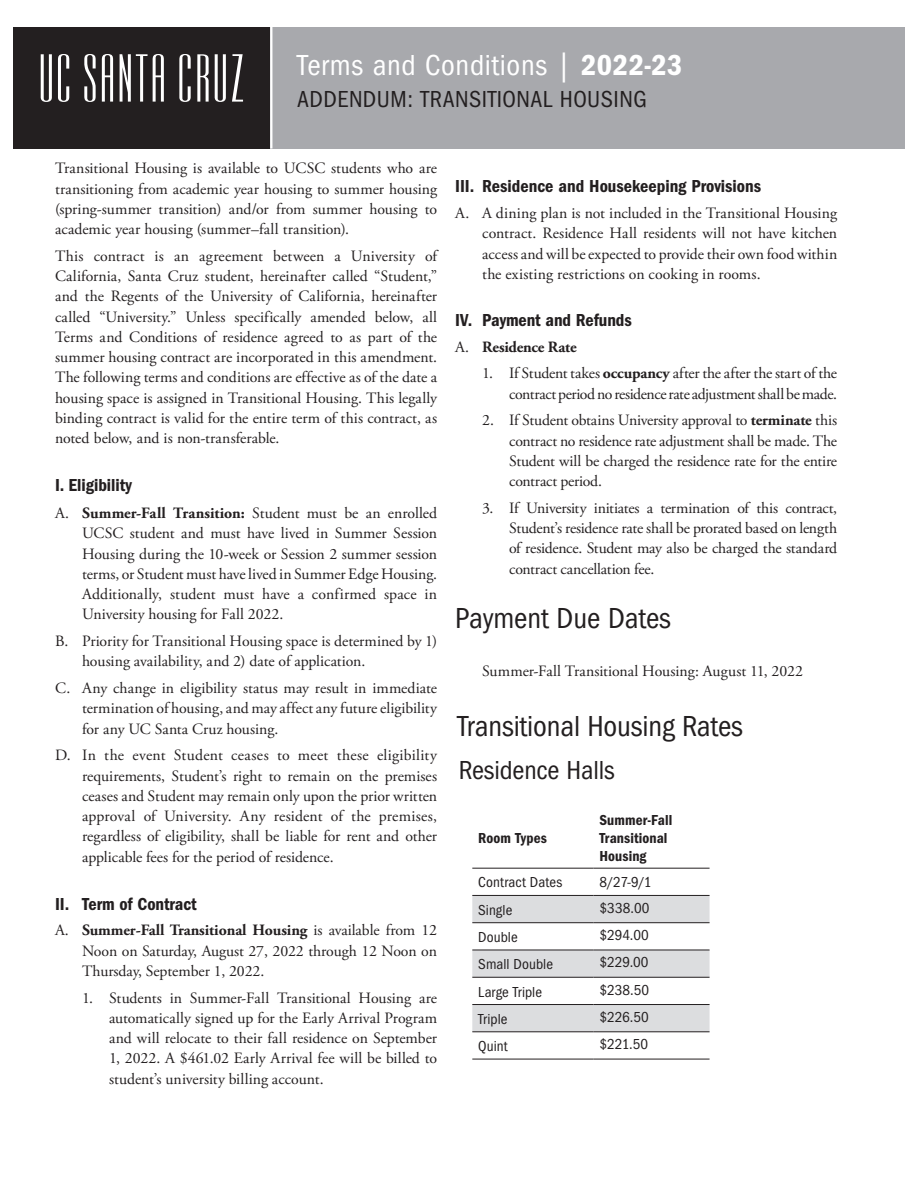
<style>
.page{position:relative;width:918px;height:1188px;background:#fff}
.page>*{position:absolute;margin:0;border:0;box-sizing:border-box;transform-origin:0 0}
.indent{font:30px "Franklin Got Cd ITC";letter-spacing:-.005em;color:#231f20}
.t1{font:30px "Franklin Got Cd ITC";letter-spacing:.02em;color:#fff}
.t2{font:27px "Franklin Got Cd ITC";letter-spacing:-.005em;color:#231f20}
.t3{font:24px "Franklin Got Cd ITC";letter-spacing:.02em;color:#231f20}
.FranklinGotCdITC-De{font:600 18px "Franklin Got Cd ITC";color:#231f20}
.AGaramond-10_5__bod{font:600 18px "Franklin Got Cd ITC";color:#231f20}
.indent-2{font:15.75px/20.2px "Adobe Garamond Pro";letter-spacing:-.005em;color:#231f20;text-align:justify}
.AGaramond-10_5__bod-2{font:15.75px/20.2px "Adobe Garamond Pro";color:#231f20;text-align:justify}
.indent-3{font:700 15.75px "Adobe Garamond Pro";letter-spacing:-.01em;color:#231f20}
.Lines_Table_Rates{font:15px "Franklin Got Cd ITC";letter-spacing:.005em;color:#231f20}
.Lines_Table_Rates-2{font:600 15px/18px "Franklin Got Cd ITC";letter-spacing:.005em;color:#231f20}
.s1{font-weight:600}
.s2{font-weight:700}
.s3{font-weight:400}
</style>
<div class="page">
<div style="left:270px;top:27px;width:635px;height:121px;background:#a8a9ad"></div>
<div style="left:14px;top:27px;width:256px;height:121px;background:#231f20"></div>
<hr style="left:270px;top:14px;width:2px;height:134px;background:#fff">
<svg style="left:41px;top:54px;width:11px;height:48px"></svg>
<svg style="left:58px;top:54px;width:11px;height:48px"></svg>
<svg style="left:84px;top:54px;width:12px;height:48px"></svg>
<svg style="left:102px;top:54px;width:11px;height:48px"></svg>
<svg style="left:120px;top:54px;width:44px;height:48px"></svg>
<svg style="left:179px;top:54px;width:12px;height:48px"></svg>
<svg style="left:197px;top:54px;width:12px;height:48px"></svg>
<svg style="left:215px;top:54px;width:11px;height:48px"></svg>
<svg style="left:232px;top:54px;width:11px;height:48px"></svg>
<svg style="left:472px;top:896px;width:238px;height:135px"></svg>
<hr style="left:472px;top:1059px;width:121px;height:1px;background:#231f20">
<hr style="left:593px;top:1059px;width:117px;height:1px;background:#231f20">
<hr style="left:472px;top:868px;width:121px;height:1px;background:#231f20">
<hr style="left:593px;top:868px;width:117px;height:1px;background:#231f20">
<hr style="left:472px;top:1004px;width:121px;height:1px;background:#231f20">
<hr style="left:593px;top:1004px;width:117px;height:1px;background:#231f20">
<hr style="left:472px;top:1031px;width:121px;height:1px;background:#231f20">
<hr style="left:593px;top:1031px;width:117px;height:1px;background:#231f20">
<hr style="left:472px;top:950px;width:121px;height:1px;background:#231f20">
<hr style="left:593px;top:950px;width:117px;height:1px;background:#231f20">
<hr style="left:472px;top:977px;width:121px;height:1px;background:#231f20">
<hr style="left:593px;top:977px;width:117px;height:1px;background:#231f20">
<hr style="left:472px;top:895px;width:121px;height:1px;background:#231f20">
<hr style="left:593px;top:895px;width:117px;height:1px;background:#231f20">
<hr style="left:472px;top:922px;width:121px;height:1px;background:#231f20">
<hr style="left:593px;top:922px;width:117px;height:1px;background:#231f20">
<p class="t1" style="left:297px;top:48px;width:387px">Terms and Conditions | <span class="s1">2022-23</span></p>
<p class="t3" style="left:297px;top:85px;width:351px">ADDENDUM: TRANSITIONAL HOUSING</p>
<p class="AGaramond-10_5__bod-2" style="left:55px;top:159px;width:384px">Transitional Housing is available to UCSC students who are transitioning from academic year housing to summer housing (spring-summer transition) and/or from summer housing to academic year housing (summer–fall transition).</p>
<p class="AGaramond-10_5__bod-2" style="left:55px;top:246px;width:384px">This contract is an agreement between a University of California, Santa Cruz student, hereinafter called “Student,” and the Regents of the University of California, hereinafter called “University.” Unless specifically amended below, all Terms and Conditions of residence agreed to as part of the summer housing contract are incorporated in this amendment.<br>The following terms and conditions are effective as of the date a housing space is assigned in Transitional Housing. This legally binding contract is valid for the entire term of this contract, as noted below, and is non-transferable.</p>
<p class="AGaramond-10_5__bod" style="left:55px;top:475px;width:78px">I. Eligibility</p>
<p class="indent-2" style="left:82px;top:504px;width:357px;text-indent:-27px">A. <span class="s2">Summer-Fall Transition:</span> Student must be an enrolled UCSC student and must have lived in Summer Session Housing during the 10-week or Session 2 summer session terms, or Student must have lived in Summer Edge Housing.<br>Additionally, student must have a confirmed space in University housing for Fall 2022.</p>
<p class="indent-2" style="left:82px;top:632px;width:357px;text-indent:-27px">B. Priority for Transitional Housing space is determined by 1) housing availability, and 2) date of application.</p>
<p class="indent-2" style="left:82px;top:679px;width:357px;text-indent:-27px">C. Any change in eligibility status may result in immediate termination of housing, and may affect any future eligibility for any UC Santa Cruz housing.</p>
<p class="indent-2" style="left:82px;top:746px;width:357px;text-indent:-27px">D. In the event Student ceases to meet these eligibility requirements, Student’s right to remain on the premises ceases and Student may remain only upon the prior written approval of University. Any resident of the premises, regardless of eligibility, shall be liable for rent and other applicable fees for the period of residence.</p>
<p class="FranklinGotCdITC-De" style="left:55px;top:893px;width:143px">II. Term of Contract</p>
<p class="indent-2" style="left:82px;top:921px;width:357px;text-indent:-27px">A. <span class="s2">Summer-Fall Transitional Housing</span> is available from 12<br>Noon on Saturday, August 27, 2022 through 12 Noon on Thursday, September 1, 2022.</p>
<p class="indent-2" style="left:109px;top:988px;width:330px;text-indent:-27px">1. Students in Summer-Fall Transitional Housing are automatically signed up for the Early Arrival Program and will relocate to their fall residence on September 1, 2022. A $461.02 Early Arrival fee will be billed to student’s university billing account.</p>
<p class="FranklinGotCdITC-De" style="left:455px;top:176px;width:308px">III. Residence and Housekeeping Provisions</p>
<p class="indent-2" style="left:482px;top:204px;width:357px;text-indent:-27px">A. A dining plan is not included in the Transitional Housing contract. Residence Hall residents will not have kitchen access and will be expected to provide their own food within the existing restrictions on cooking in rooms.</p>
<p class="FranklinGotCdITC-De" style="left:455px;top:310px;width:178px">IV. Payment and Refunds</p>
<p class="indent-3" style="left:455px;top:338px;width:123px"><span class="s3">A.</span> Residence Rate</p>
<p class="indent-2" style="left:482px;top:364px;width:357px;text-align:right">1. If Student takes <span class="s2">occupancy</span> after the after the start of the contract period no residence rate adjustment shall be made.</p>
<p class="indent-2" style="left:509px;top:411px;width:330px;text-indent:-27px">2. If Student obtains University approval to <span class="s2">terminate</span> this contract no residence rate adjustment shall be made. The Student will be charged the residence rate for the entire contract period.</p>
<p class="indent-2" style="left:509px;top:498px;width:330px;text-indent:-27px">3. If University initiates a termination of this contract, Student’s residence rate shall be prorated based on length of residence. Student may also be charged the standard contract cancellation fee.</p>
<p class="indent" style="left:455px;top:601px;width:217px">Payment Due Dates</p>
<p class="indent-2" style="left:482px;top:662px;width:322px">Summer-Fall Transitional Housing: August 11, 2022</p>
<p class="indent" style="left:458px;top:709px;width:287px">Transitional Housing Rates</p>
<p class="t2" style="left:459px;top:755px;width:158px">Residence Halls</p>
<p class="Lines_Table_Rates-2" style="left:478px;top:829px;width:70px">Room Types</p>
<p class="Lines_Table_Rates-2" style="left:599px;top:811px;width:74px">Summer-Fall<br>Transitional<br>Housing</p>
<p class="Lines_Table_Rates" style="left:478px;top:874px;width:85px">Contract Dates</p>
<p class="Lines_Table_Rates" style="left:599px;top:874px;width:54px">8/27-9/1</p>
<p class="Lines_Table_Rates" style="left:478px;top:901px;width:36px">Single</p>
<p class="Lines_Table_Rates" style="left:599px;top:899px;width:52px">$338.00</p>
<p class="Lines_Table_Rates" style="left:478px;top:929px;width:41px">Double</p>
<p class="Lines_Table_Rates" style="left:599px;top:927px;width:51px">$294.00</p>
<p class="Lines_Table_Rates" style="left:478px;top:956px;width:76px">Small Double</p>
<p class="Lines_Table_Rates" style="left:599px;top:954px;width:51px">$229.00</p>
<p class="Lines_Table_Rates" style="left:478px;top:983px;width:65px">Large Triple</p>
<p class="Lines_Table_Rates" style="left:599px;top:981px;width:51px">$238.50</p>
<p class="Lines_Table_Rates" style="left:478px;top:1010px;width:31px">Triple</p>
<p class="Lines_Table_Rates" style="left:599px;top:1008px;width:51px">$226.50</p>
<p class="Lines_Table_Rates" style="left:478px;top:1038px;width:31px">Quint</p>
<p class="Lines_Table_Rates" style="left:599px;top:1036px;width:50px">$221.50</p>
</div>
